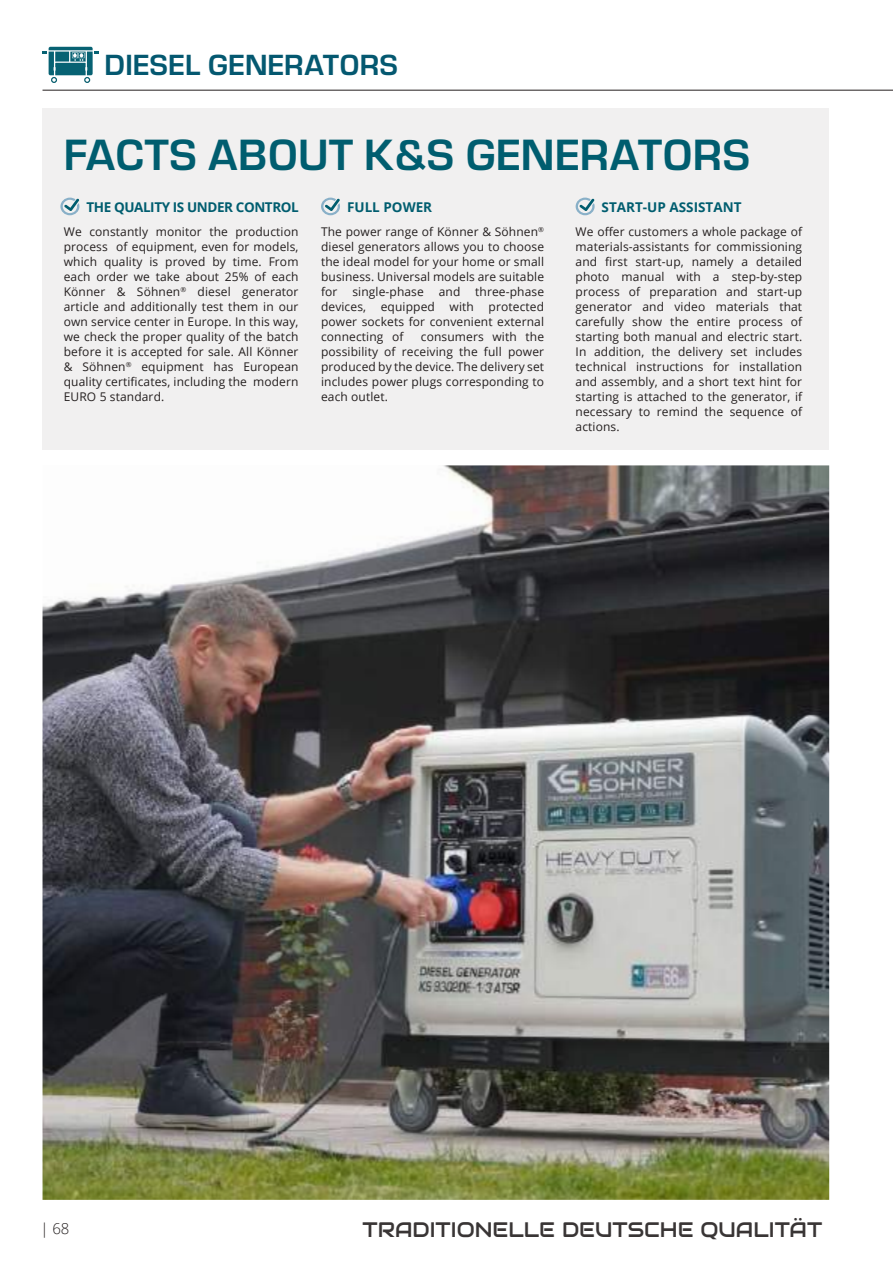
<style>
.page{position:relative;width:893px;height:1263px;background:#fff}
.page>*{position:absolute;margin:0;border:0;box-sizing:border-box;transform-origin:0 0}
.t1{font:40.5px "Europe Demi C";color:#005d6f}
.t2{font:27px "Europe Demi C";color:#045870}
.t3{font:21px "Audiowide";color:#393535}
.t4{font:300 15px "Open Sans";color:#241f1f}
.t5{font:700 13.5px "Open Sans";color:#005d6f}
.t6{font:700 13.5px "Open Sans";letter-spacing:-.03em;color:#005d6f}
.t7{font:12px/15px "Open Sans";letter-spacing:.01em;color:#241f1f;text-align:justify}
</style>
<div class="page">
<hr style="left:43px;top:90px;width:850px;height:1px;background:#241f1f">
<svg style="left:43px;top:47px;width:56px;height:36px"></svg>
<img style="left:43px;top:465px;width:786px;height:735px">
<div style="left:43px;top:108px;width:786px;height:342px;background:#ebeaea"></div>
<svg style="left:60px;top:198px;width:19px;height:17px"></svg>
<svg style="left:321px;top:198px;width:19px;height:17px"></svg>
<svg style="left:576px;top:198px;width:19px;height:17px"></svg>
<h2 class="t2" style="left:105px;top:49px;width:295px">DIESEL GENERATORS</h2>
<h1 class="t1" style="left:64px;top:131px;width:688px">FACTS ABOUT K&amp;S GENERATORS</h1>
<p class="t6" style="left:86px;top:198px;width:214px">THE QUALITY IS UNDER CONTROL</p>
<p class="t7" style="left:64px;top:224px;width:236px">We constantly monitor the production process of equipment, even for models, which quality is proved by time. From each order we take about 25% of each Könner &amp; Söhnen<sup>®</sup> diesel generator article and additionally test them in our own service center in Europe. In this way, we check the proper quality of the batch before it is accepted for sale. All Könner &amp; Söhnen<sup>®</sup> equipment has European quality certificates, including the modern EURO 5 standard.</p>
<p class="t5" style="left:347px;top:198px;width:87px">FULL POWER</p>
<p class="t5" style="left:602px;top:198px;width:141px">START-UP ASSISTANT</p>
<p class="t7" style="left:321px;top:224px;width:225px">The power range of Könner &amp; Söhnen<sup>® </sup>diesel generators allows you to choose the ideal model for your home or small business. Universal models are suitable for single-phase and three-phase devices, equipped with protected power sockets for convenient external connecting of</p>
<p class="t7" style="left:576px;top:224px;width:228px">We offer customers a whole package of materials-assistants for commissioning and first start-up, namely a detailed photo manual with a step-by-step process of preparation and start-up generator and video materials that carefully show the entire process of starting both manual and electric start.<br>In addition, the delivery set includes technical instructions for installation and assembly, and a short text hint for starting is attached to the generator, if necessary to remind the sequence of actions.</p>
<p class="t7" style="left:321px;top:329px;width:225px;text-indent:100px">consumers with the possibility of receiving the full power produced by the device. The delivery set includes power plugs corresponding to each outlet.</p>
<p class="t4" style="left:40px;top:1219px;width:31px">| 68</p>
<h3 class="t3" style="left:362px;top:1216px;width:461px">TRADITIONELLE DEUTSCHE QUALITÄT</h3>
</div>
